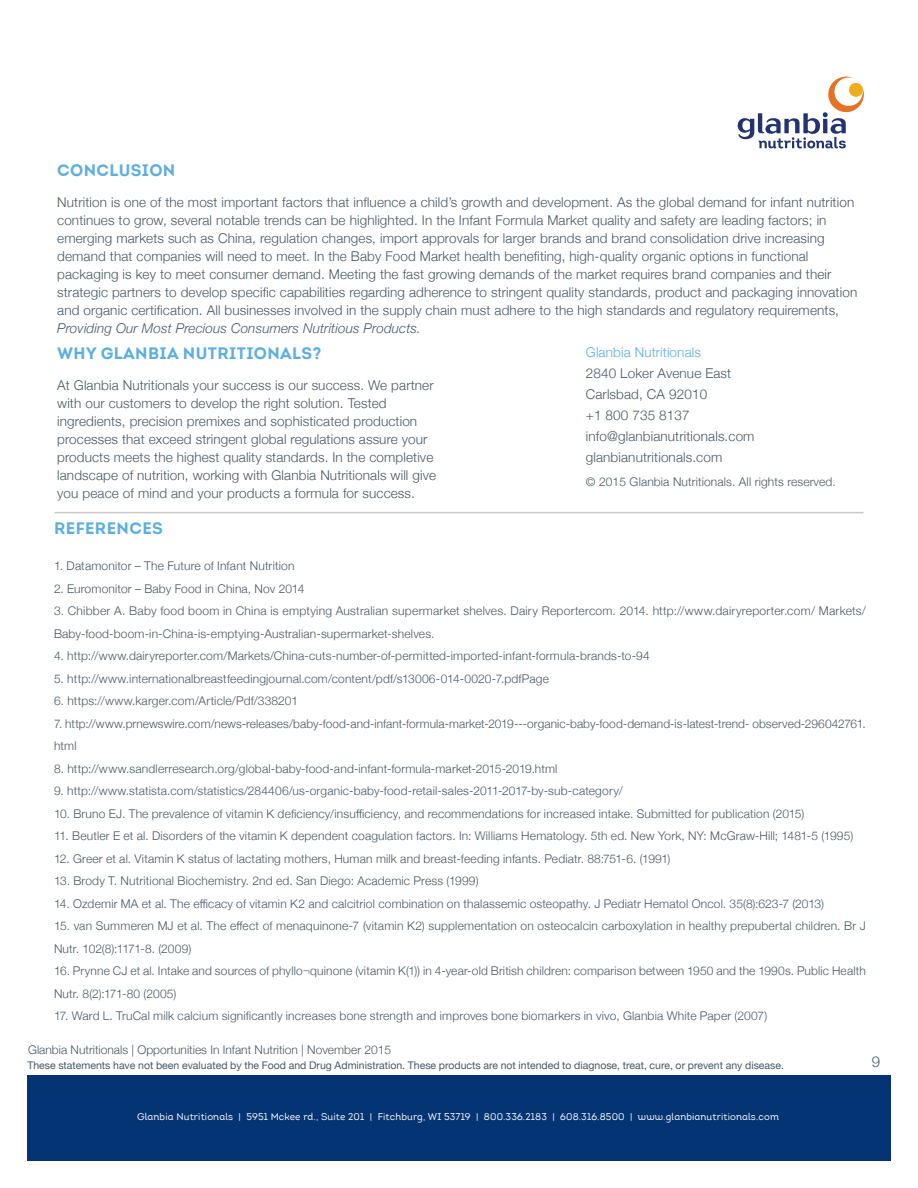
<style>
.page{position:relative;width:918px;height:1188px;background:#fff}
.page>*{position:absolute;margin:0;border:0;box-sizing:border-box;transform-origin:0 0}
.Body_Copy{font:16.5px "Intro Bold Caps";letter-spacing:.025em;color:#5daee0}
.t1{font:300 15px "Helvetica Neue";color:#475865}
.Body_Copy-2{font:300 13.5px/18px "Helvetica Neue";letter-spacing:.01em;color:#475865}
.t2{font:300 13.5px "Helvetica Neue";letter-spacing:.01em;color:#5daee0}
.body_copy{font:300 12px/22.5px "Helvetica Neue";letter-spacing:.015em;color:#475865}
.t3{font:10.5px "Helvetica Neue";color:#475865}
.t4{font:9.75px "Intro Book Alt";letter-spacing:.015em;color:#fff}
.s1{font-style:italic}
</style>
<div class="page">
<div style="left:27px;top:1075px;width:864px;height:86px;background:#053474"></div>
<svg style="left:738px;top:77px;width:126px;height:71px"></svg>
<hr style="left:55px;top:512px;width:808px;height:1px;background:#c8c9c9">
<p class="Body_Copy" style="left:57px;top:159px;width:120px">CONCLUSION</p>
<p class="Body_Copy-2" style="left:57px;top:192px;width:802px">Nutrition is one of the most important factors that influence a child’s growth and development. As the global demand for infant nutrition continues to grow, several notable trends can be highlighted. In the Infant Formula Market quality and safety are leading factors; in emerging markets such as China, regulation changes, import approvals for larger brands and brand consolidation drive increasing demand that companies will need to meet. In the Baby Food Market health benefiting, high-quality organic options in functional packaging is key to meet consumer demand. Meeting the fast growing demands of the market requires brand companies and their strategic partners to develop specific capabilities regarding adherence to stringent quality standards, product and packaging innovation and organic certification. All businesses involved in the supply chain must adhere to the high standards and regulatory requirements, <span class="s1">Providing Our Most Precious Consumers Nutritious Products.</span></p>
<p class="Body_Copy" style="left:57px;top:342px;width:265px">WHY GLANBIA NUTRITIONALS?</p>
<p class="Body_Copy-2" style="left:57px;top:375px;width:380px">At Glanbia Nutritionals your success is our success. We partner with our customers to develop the right solution. Tested ingredients, precision premixes and sophisticated production processes that exceed stringent global regulations assure your products meets the highest quality standards. In the completive landscape of nutrition, working with Glanbia Nutritionals will give you peace of mind and your products a formula for success.</p>
<p class="t2" style="left:586px;top:341px;width:117px">Glanbia Nutritionals</p>
<p class="Body_Copy-2" style="left:586px;top:363px;width:147px">2840 Loker Avenue East</p>
<p class="Body_Copy-2" style="left:586px;top:384px;width:123px">Carlsbad, CA 92010</p>
<p class="Body_Copy-2" style="left:586px;top:405px;width:105px">+1 800 735 8137</p>
<p class="Body_Copy-2" style="left:586px;top:426px;width:170px">info@glanbianutritionals.com</p>
<p class="Body_Copy-2" style="left:586px;top:447px;width:138px">glanbianutritionals.com</p>
<p class="body_copy" style="left:586px;top:470px;width:252px">© 2015 Glanbia Nutritionals. All rights reserved.</p>
<p class="Body_Copy" style="left:54px;top:518px;width:110px">REFERENCES</p>
<p class="body_copy" style="left:54px;top:554px;width:242px">1. Datamonitor – The Future of Infant Nutrition</p>
<p class="body_copy" style="left:54px;top:577px;width:252px">2. Euromonitor – Baby Food in China, Nov 2014</p>
<p class="body_copy" style="left:54px;top:599px;width:813px">3. Chibber A. Baby food boom in China is emptying Australian supermarket shelves. Dairy Reportercom. 2014. http://www.dairyreporter.com/ Markets/<br>Baby-food-boom-in-China-is-emptying-Australian-supermarket-shelves.</p>
<p class="body_copy" style="left:54px;top:644px;width:597px">4. http://www.dairyreporter.com/Markets/China-cuts-number-of-permitted-imported-infant-formula-brands-to-94</p>
<p class="body_copy" style="left:54px;top:667px;width:496px">5. http://www.internationalbreastfeedingjournal.com/content/pdf/s13006-014-0020-7.pdfPage</p>
<p class="body_copy" style="left:54px;top:689px;width:245px">6. https://www.karger.com/Article/Pdf/338201</p>
<p class="body_copy" style="left:54px;top:712px;width:813px">7. http://www.prnewswire.com/news-releases/baby-food-and-infant-formula-market-2019---organic-baby-food-demand-is-latest-trend- observed-296042761. html</p>
<p class="body_copy" style="left:54px;top:757px;width:505px">8. http://www.sandlerresearch.org/global-baby-food-and-infant-formula-market-2015-2019.html</p>
<p class="body_copy" style="left:54px;top:779px;width:570px">9. http://www.statista.com/statistics/284406/us-organic-baby-food-retail-sales-2011-2017-by-sub-category/</p>
<p class="body_copy" style="left:54px;top:802px;width:752px">10. Bruno EJ. The prevalence of vitamin K deficiency/insufficiency, and recommendations for increased intake. Submitted for publication (2015)</p>
<p class="body_copy" style="left:54px;top:824px;width:801px">11. Beutler E et al. Disorders of the vitamin K dependent coagulation factors. In: Williams Hematology. 5th ed. New York, NY: McGraw-Hill; 1481-5 (1995)</p>
<p class="body_copy" style="left:54px;top:847px;width:618px">12. Greer et al. Vitamin K status of lactating mothers, Human milk and breast-feeding infants. Pediatr. 88:751-6. (1991)</p>
<p class="body_copy" style="left:54px;top:869px;width:426px">13. Brody T. Nutritional Biochemistry. 2nd ed. San Diego: Academic Press (1999)</p>
<p class="body_copy" style="left:54px;top:892px;width:772px">14. Ozdemir MA et al. The efficacy of vitamin K2 and calcitriol combination on thalassemic osteopathy. J Pediatr Hematol Oncol. 35(8):623-7 (2013)</p>
<p class="body_copy" style="left:54px;top:914px;width:813px">15. van Summeren MJ et al. The effect of menaquinone-7 (vitamin K2) supplementation on osteocalcin carboxylation in healthy prepubertal children. Br J<br>Nutr. 102(8):1171-8. (2009)</p>
<p class="body_copy" style="left:54px;top:959px;width:813px">16. Prynne CJ et al. Intake and sources of phyllo¬quinone (vitamin K(1)) in 4-year-old British children: comparison between 1950 and the 1990s. Public Health<br>Nutr. 8(2):171-80 (2005)</p>
<p class="body_copy" style="left:54px;top:1004px;width:715px">17. Ward L. TruCal milk calcium significantly increases bone strength and improves bone biomarkers in vivo, Glanbia White Paper (2007)</p>
<p class="t3" style="left:27px;top:1057px;width:758px">These statements have not been evaluated by the Food and Drug Administration. These products are not intended to diagnose, treat, cure, or prevent any disease.</p>
<p class="body_copy" style="left:28px;top:1038px;width:364px">Glanbia Nutritionals | Opportunities In Infant Nutrition | November 2015</p>
<p class="t1" style="left:872px;top:1049px;width:10px">9</p>
<p class="t4" style="left:137px;top:1111px;width:644px">Glanbia Nutritionals | 5951 Mckee rd., Suite 201 | Fitchburg, WI 53719 | 800.336.2183 | 608.316.8500 | www.glanbianutritionals.com</p>
</div>
